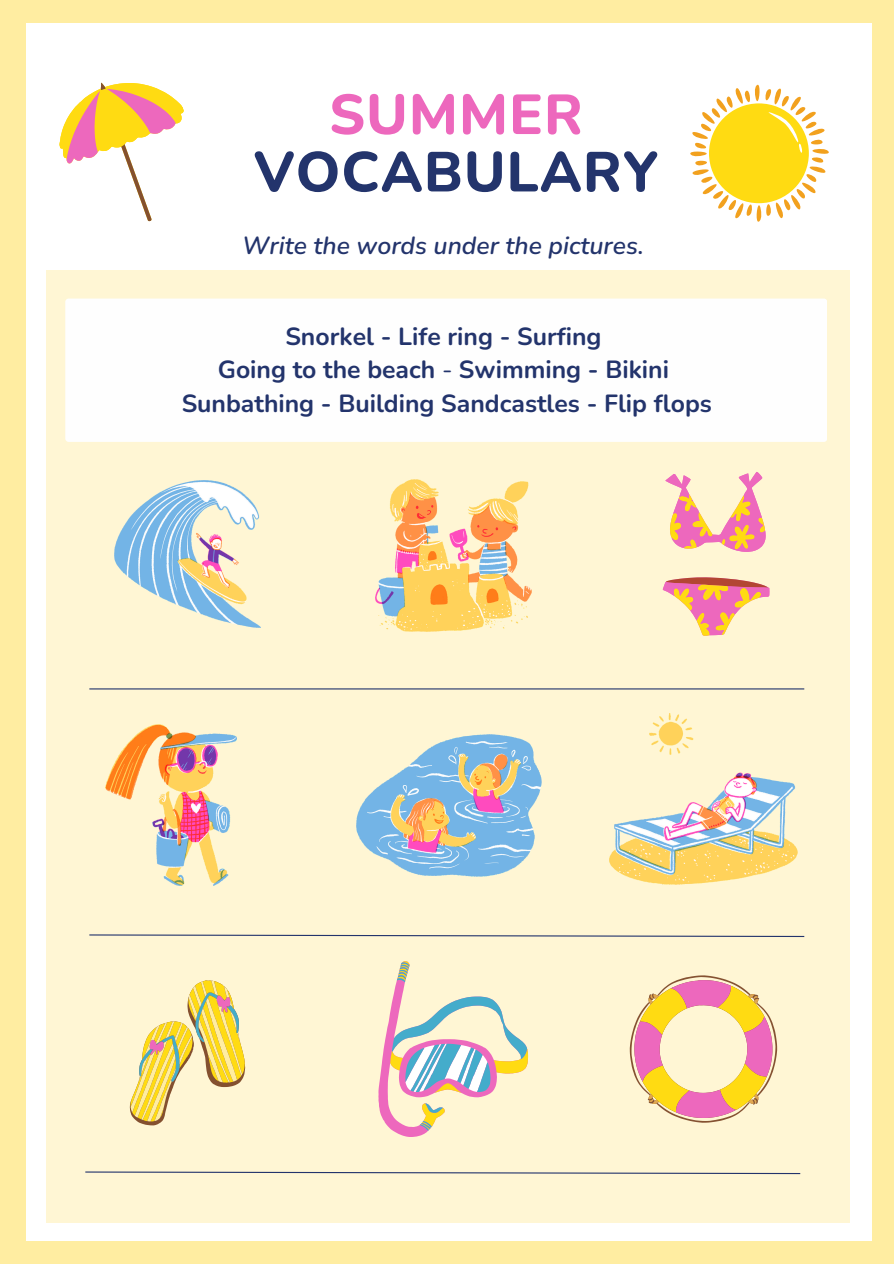
<style>
.page{position:relative;width:894px;height:1264px;background:#fff}
.page>*{position:absolute;margin:0;border:0;box-sizing:border-box;transform-origin:0 0}
.t1{font:800 56.25px/57.3px "Nunito";letter-spacing:.015em;color:#23346c;text-align:center}
.t2{font:700 24.75px "Nunito";color:#23346c}
.t3{font:italic 600 24.6px "Nunito";color:#23346c}
.s1{color:#ed68bd}
.s2{font-weight:400}
</style>
<div class="page">
<div style="left:0;top:0;width:893px;height:1263px;background:#ffeda1"></div>
<div style="left:26px;top:23px;width:845px;height:1217px;background:#fff"></div>
<div style="left:46px;top:270px;width:803px;height:952px;background:#fff6d4"></div>
<svg style="left:89px;top:934px;width:716px;height:3px"></svg>
<svg style="left:85px;top:1171px;width:716px;height:3px"></svg>
<hr style="left:89px;top:688px;width:715px;height:1px;background:#23346c">
<div style="left:65px;top:298px;width:761px;height:144px;background:#fefefe;border-radius:3px"></div>
<img style="left:375px;top:479px;width:156px;height:152px">
<img style="left:114px;top:480px;width:146px;height:147px">
<img style="left:609px;top:713px;width:188px;height:171px">
<img style="left:356px;top:734px;width:185px;height:142px">
<img style="left:105px;top:725px;width:132px;height:160px">
<svg style="left:662px;top:472px;width:107px;height:164px"></svg>
<svg style="left:130px;top:980px;width:115px;height:145px"></svg>
<svg style="left:59px;top:82px;width:125px;height:140px"></svg>
<svg style="left:629px;top:975px;width:148px;height:147px"></svg>
<svg style="left:378px;top:961px;width:150px;height:175px"></svg>
<svg style="left:690px;top:84px;width:139px;height:138px"></svg>
<h2 class="t1" style="left:254px;top:87px;width:406px"><span class="s1">SUMMER<br></span>VOCABULARY</h2>
<p class="t3" style="left:242px;top:229px;width:403px">Write the words under the pictures.</p>
<p class="t2" style="left:285px;top:319px;width:317px">Snorkel - Life ring - Surfing</p>
<p class="t2" style="left:218px;top:353px;width:452px">Going to the beach <span class="s2">-</span> Swimming - Bikini</p>
<p class="t2" style="left:182px;top:387px;width:531px">Sunbathing - Building Sandcastles - Flip flops</p>
</div>
